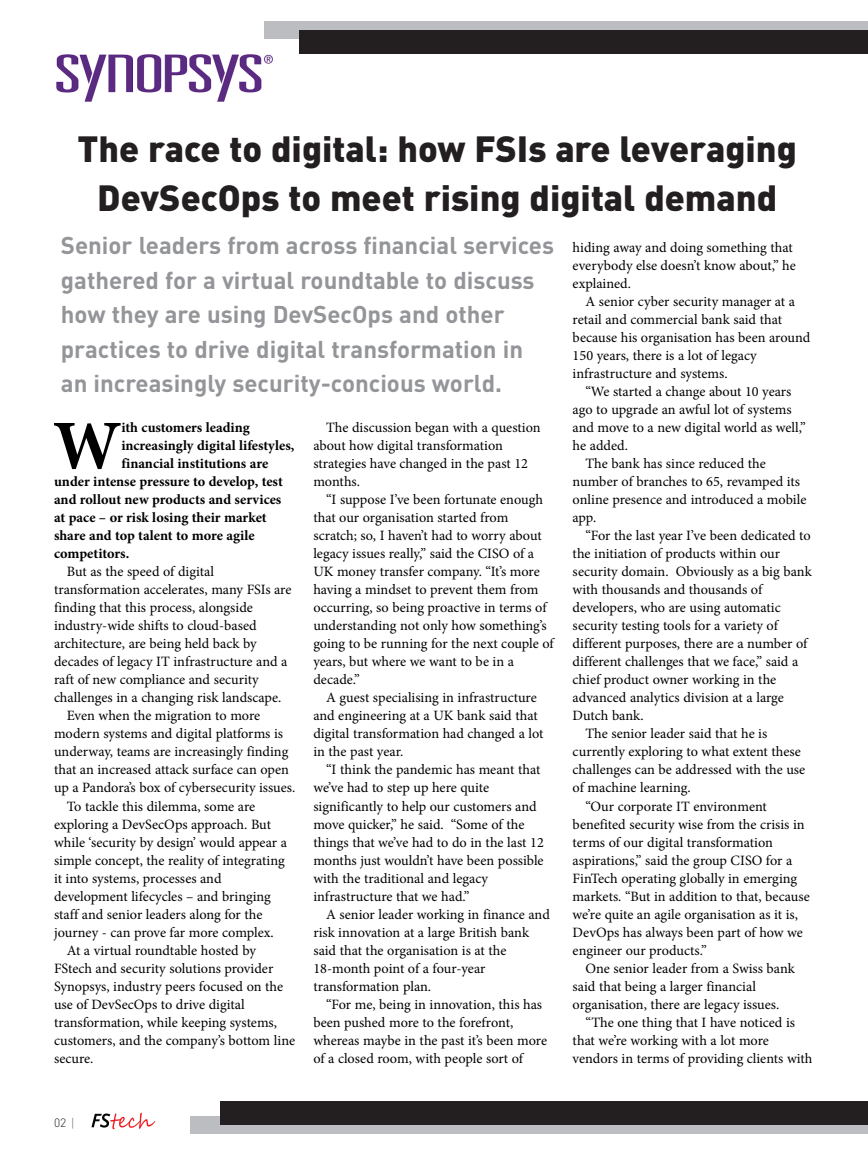
<style>
.page{position:relative;width:868px;height:1153px;background:#fff}
.page>*{position:absolute;margin:0;border:0;box-sizing:border-box;transform-origin:0 0}
.para{font:700 69.6px "Minion Pro";color:#000}
.t1{font:900 36px/48px "DIN";color:#231f20;text-align:center}
.t2{font:700 24px/34.5px "DIN";color:#939598}
.para-2{font:14.25px/18px "Minion Pro";color:#000}
.para-3{font:700 14.25px "Minion Pro";color:#000}
.t3{font:300 12px "DIN";color:#231f20}
</style>
<div class="page">
<div style="left:264px;top:21px;width:603px;height:17px;background:#bcbdc0"></div>
<div style="left:300px;top:30px;width:567px;height:24px;background:#231f20"></div>
<div style="left:191px;top:1116px;width:676px;height:17px;background:#bcbdc0"></div>
<div style="left:221px;top:1100px;width:646px;height:24px;background:#231f20"></div>
<svg style="left:91px;top:1112px;width:64px;height:17px"></svg>
<img style="left:56px;top:54px;width:216px;height:47px">
<p class="t1" style="left:77px;top:123px;width:721px">The race to digital: how FSIs are leveraging<br>DevSecOps to meet rising digital demand</p>
<p class="t2" style="left:61px;top:227px;width:494px">Senior leaders from across financial services gathered for a virtual roundtable to discuss how they are using DevSecOps and other practices to drive digital transformation in an increasingly security-concious world.</p>
<p class="para" style="left:53px;top:397px;width:70px">W</p>
<p class="para-3" style="left:121px;top:417px;width:130px">ith customers leading</p>
<p class="para-3" style="left:121px;top:435px;width:174px">increasingly digital lifestyles,</p>
<p class="para-3" style="left:121px;top:453px;width:148px">financial institutions are</p>
<p class="para-3" style="left:54px;top:471px;width:230px">under intense pressure to develop, test</p>
<p class="para-3" style="left:54px;top:489px;width:229px">and rollout new products and services</p>
<p class="para-3" style="left:54px;top:507px;width:214px">at pace – or risk losing their market</p>
<p class="para-3" style="left:54px;top:525px;width:202px">share and top talent to more agile</p>
<p class="para-3" style="left:54px;top:543px;width:77px">competitors.</p>
<p class="para-2" style="left:54px;top:563px;width:239px;text-indent:13px">But as the speed of digital transformation accelerates, many FSIs are finding that this process, alongside industry-wide shifts to cloud-based architecture, are being held back by decades of legacy IT infrastructure and a raft of new compliance and security challenges in a changing risk landscape.</p>
<p class="para-2" style="left:54px;top:707px;width:243px;text-indent:13px">Even when the migration to more modern systems and digital platforms is underway, teams are increasingly finding that an increased attack surface can open up a Pandora’s box of cybersecurity issues.</p>
<p class="para-2" style="left:54px;top:797px;width:234px;text-indent:13px">To tackle this dilemma, some are exploring a DevSecOps approach. But while ‘security by design’ would appear a simple concept, the reality of integrating it into systems, processes and development lifecycles – and bringing staff and senior leaders along for the journey - can prove far more complex.</p>
<p class="para-2" style="left:54px;top:941px;width:242px;text-indent:13px">At a virtual roundtable hosted by FStech and security solutions provider Synopsys, industry peers focused on the use of DevSecOps to drive digital transformation, while keeping systems, customers, and the company’s bottom line secure.</p>
<p class="para-2" style="left:313px;top:419px;width:229px;text-indent:13px">The discussion began with a question about how digital transformation strategies have changed in the past 12 months.</p>
<p class="para-2" style="left:313px;top:491px;width:242px;text-indent:13px">“I suppose I’ve been fortunate enough that our organisation started from scratch; so, I haven’t had to worry about legacy issues really,” said the CISO of a UK money transfer company. “It’s more having a mindset to prevent them from occurring, so being proactive in terms of understanding not only how something’s going to be running for the next couple of years, but where we want to be in a decade.”</p>
<p class="para-2" style="left:313px;top:689px;width:232px;text-indent:13px">A guest specialising in infrastructure and engineering at a UK bank said that digital transformation had changed a lot in the past year.</p>
<p class="para-2" style="left:313px;top:761px;width:232px;text-indent:13px">“I think the pandemic has meant that we’ve had to step up here quite significantly to help our customers and move quicker,” he said. “Some of the things that we’ve had to do in the last 12 months just wouldn’t have been possible with the traditional and legacy infrastructure that we had.”</p>
<p class="para-2" style="left:313px;top:905px;width:238px;text-indent:13px">A senior leader working in finance and risk innovation at a large British bank said that the organisation is at the<br>18-month point of a four-year transformation plan.</p>
<p class="para-2" style="left:313px;top:995px;width:235px;text-indent:13px">“For me, being in innovation, this has been pushed more to the forefront, whereas maybe in the past it’s been more of a closed room, with people sort of</p>
<p class="para-2" style="left:572px;top:239px;width:225px">hiding away and doing something that everybody else doesn’t know about,” he explained.</p>
<p class="para-2" style="left:572px;top:293px;width:239px;text-indent:13px">A senior cyber security manager at a retail and commercial bank said that because his organisation has been around 150 years, there is a lot of legacy infrastructure and systems.</p>
<p class="para-2" style="left:572px;top:383px;width:235px;text-indent:13px">“We started a change about 10 years ago to upgrade an awful lot of systems and move to a new digital world as well,” he added.</p>
<p class="para-2" style="left:572px;top:455px;width:235px;text-indent:13px">The bank has since reduced the number of branches to 65, revamped its online presence and introduced a mobile app.</p>
<p class="para-2" style="left:572px;top:527px;width:240px;text-indent:13px">“For the last year I’ve been dedicated to the initiation of products within our security domain. Obviously as a big bank with thousands and thousands of developers, who are using automatic security testing tools for a variety of different purposes, there are a number of different challenges that we face,” said a chief product owner working in the advanced analytics division at a large Dutch bank.</p>
<p class="para-2" style="left:572px;top:725px;width:234px;text-indent:13px">The senior leader said that he is currently exploring to what extent these challenges can be addressed with the use of machine learning.</p>
<p class="para-2" style="left:572px;top:797px;width:238px;text-indent:13px">“Our corporate IT environment benefited security wise from the crisis in terms of our digital transformation aspirations,” said the group CISO for a FinTech operating globally in emerging markets. “But in addition to that, because we’re quite an agile organisation as it is, DevOps has always been part of how we engineer our products.”</p>
<p class="para-2" style="left:572px;top:959px;width:224px;text-indent:13px">One senior leader from a Swiss bank said that being a larger financial organisation, there are legacy issues.</p>
<p class="para-2" style="left:572px;top:1013px;width:241px;text-indent:13px">“The one thing that I have noticed is that we’re working with a lot more vendors in terms of providing clients with</p>
<p class="t3" style="left:54px;top:1115px;width:14px">02</p>
</div>
